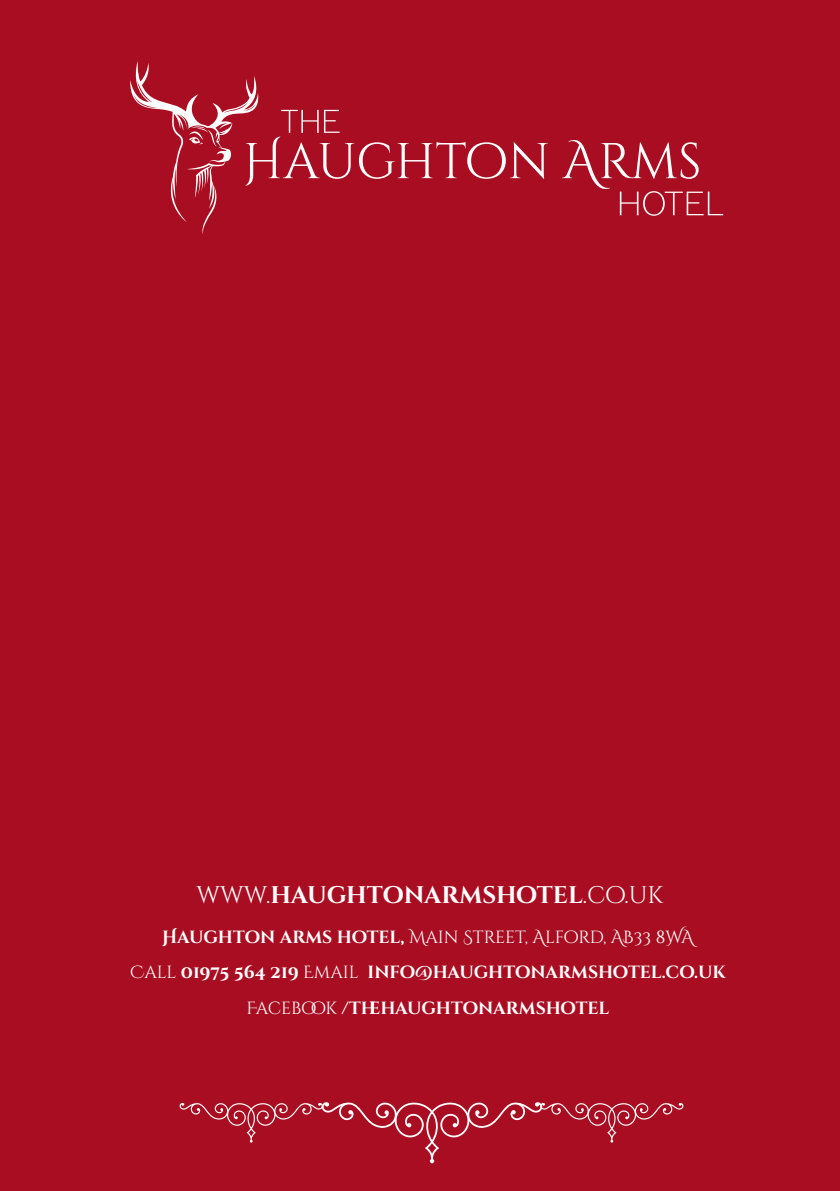
<style>
.page{position:relative;width:840px;height:1191px;background:#fff}
.page>*{position:absolute;margin:0;border:0;box-sizing:border-box;transform-origin:0 0}
.t1{font:700 24px "Cinzel Decorative";letter-spacing:-.005em;color:#fff}
.t2{font:700 17.6px/35.2px "Cinzel Decorative";letter-spacing:-.005em;color:#fff;text-align:center}
.t3{font:17.6px "Cinzel Decorative";color:#fff}
.s1{font-weight:400}
.s2{font-weight:700}
</style>
<div class="page">
<div style="left:0;top:0;width:839px;height:1191px;background:#a90d22"></div>
<svg style="left:562px;top:140px;width:160px;height:76px"></svg>
<svg style="left:130px;top:61px;width:417px;height:173px"></svg>
<svg style="left:179px;top:1102px;width:504px;height:61px"></svg>
<p class="t1" style="left:196px;top:880px;width:468px"><span class="s1">www.</span>haughtonarmshotel<span class="s1">.co.uk</span></p>
<p class="t3" style="left:162px;top:926px;width:533px"><span class="s2">Haughton arms hotel,</span> Main Street, Alford, AB33 8WA</p>
<p class="t2" style="left:130px;top:956px;width:596px"><span class="s1">Call</span> 01975 564 219 <span class="s1">Email</span> info@haughtonarmshotel.co.uk<br><span class="s1">Facebook</span> /thehaughtonarmshotel</p>
</div>
